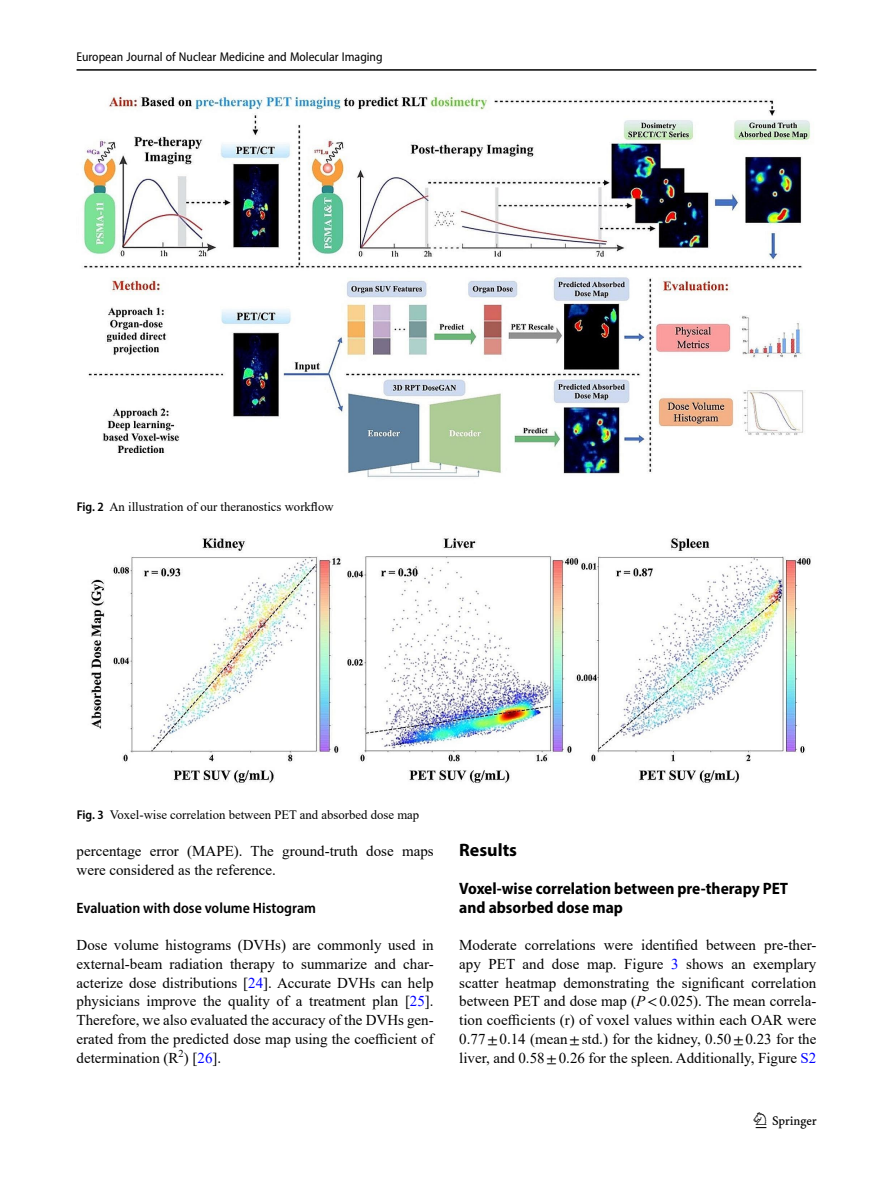
<style>
.page{position:relative;width:893px;height:1187px;background:#fff}
.page>*{position:absolute;margin:0;border:0;box-sizing:border-box;transform-origin:0 0}
.t1{font:22.5px "Springnew";color:#000}
.Head_1{font:700 18px "Myriad Pro";color:#000}
.Head_2_After_1{font:700 semi-condensed 16.5px/18.8px "Myriad Pro";color:#000}
.Body_Text{font:15px/18.8px "Times New Roman";color:#000;text-align:justify}
.Head_3{font:600 semi-condensed 15px "Myriad Pro";color:#000}
.Figure_Caption{font:12.75px "Times New Roman";color:#000}
.t2{font:semi-condensed 12.75px "Myriad Pro";color:#000}
.s1{font-family:"Myriad Pro";font-weight:600;font-stretch:semi-condensed}
.s2{color:#00f}
.s3{font-style:italic}
.s4{font-family:"STIX"}
</style>
<div class="page">
<hr style="left:77px;top:69px;width:739px;height:2px;background:#000">
<img style="left:90px;top:537px;width:721px;height:247px">
<img style="left:82px;top:93px;width:729px;height:384px">
<p class="t2" style="left:77px;top:49px;width:308px">European Journal of Nuclear Medicine and Molecular Imaging</p>
<p class="Figure_Caption" style="left:77px;top:498px;width:258px"><span class="s1">Fig. 2</span> An illustration of our theranostics workflow</p>
<p class="Figure_Caption" style="left:77px;top:806px;width:344px"><span class="s1">Fig. 3</span> Voxel-wise correlation between PET and absorbed dose map</p>
<p class="Body_Text" style="left:77px;top:841px;width:359px">percentage error (MAPE). The ground-truth dose maps were considered as the reference.</p>
<p class="Head_3" style="left:77px;top:898px;width:241px">Evaluation with dose volume Histogram</p>
<p class="Body_Text" style="left:77px;top:935px;width:359px">Dose volume histograms (DVHs) are commonly used in external-beam radiation therapy to summarize and char&shy;acterize dose distributions [<span class="s2">24</span>]. Accurate DVHs can help physicians improve the quality of a treatment plan [<span class="s2">25</span>].<br>Therefore, we also evaluated the accuracy of the DVHs gen&shy;erated from the predicted dose map using the coefficient of determination (R<sup>2</sup>) [<span class="s2">26</span>].</p>
<p class="Head_1" style="left:459px;top:838px;width:59px">Results</p>
<p class="Head_2_After_1" style="left:459px;top:878px;width:330px">Voxel-wise correlation between pre-therapy PET and absorbed dose map</p>
<p class="Body_Text" style="left:459px;top:935px;width:359px">Moderate correlations were identified between pre-ther&shy;apy PET and dose map. Figure <span class="s2">3</span> shows an exemplary scatter heatmap demonstrating the significant correlation between PET and dose map (<span class="s3">P</span><span class="s4">&lt;</span>0.025). The mean correla&shy;tion coefficients (r) of voxel values within each OAR were 0.77<span class="s4">±</span>0.14 (mean<span class="s4">±</span>std.) for the kidney, 0.50<span class="s4">±</span>0.23 for the liver, and 0.58<span class="s4">±</span>0.26 for the spleen. Additionally, Figure <span class="s2">S2</span></p>
<h1 class="t1" style="left:756px;top:1107px;width:63px">1 3</h1>
</div>
